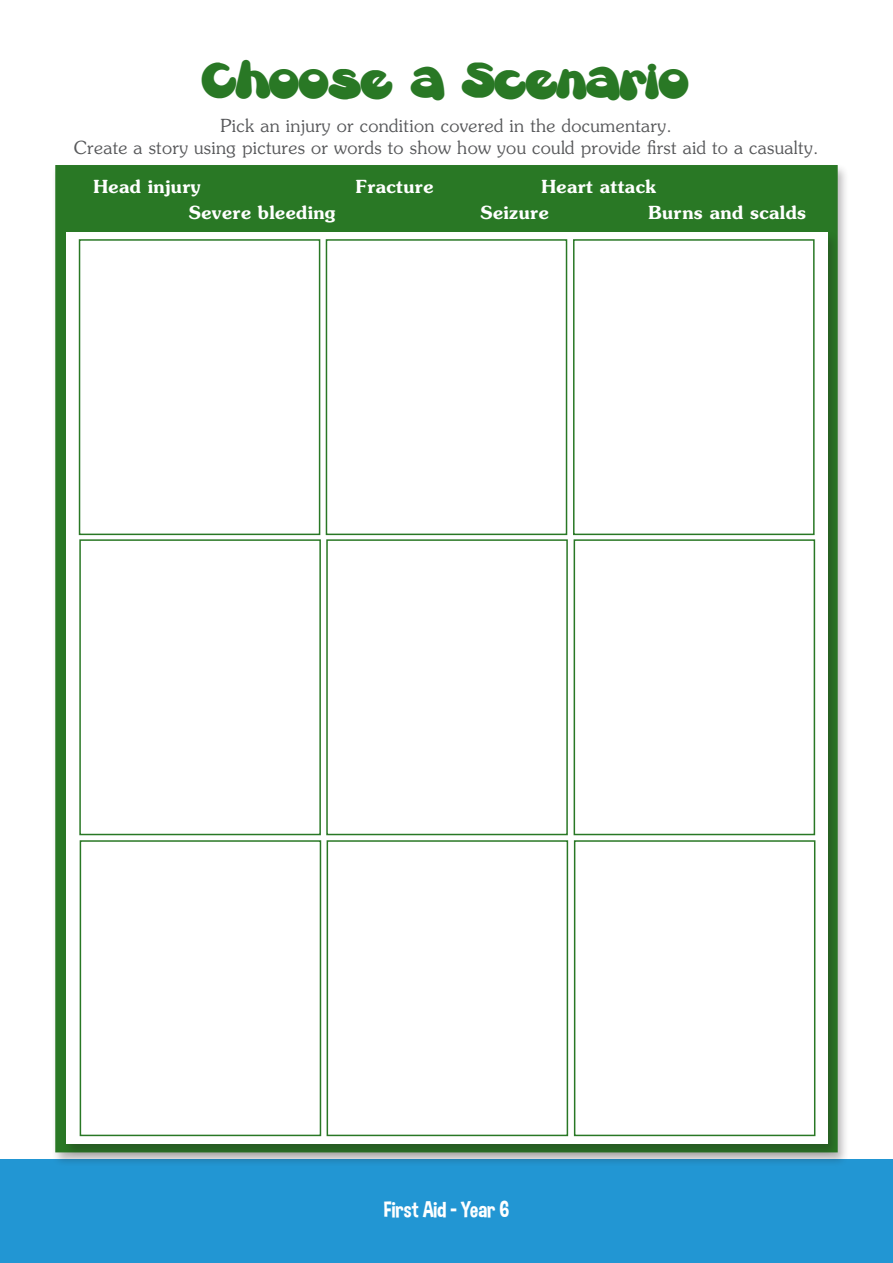
<style>
.page{position:relative;width:893px;height:1263px;background:#fff}
.page>*{position:absolute;margin:0;border:0;box-sizing:border-box;transform-origin:0 0}
.t1{font:37.5px "Gretoon";color:#297825}
.t2{font:22.5px "Dimbo";color:#fff}
.t3{font:300 18px "Souvenir Std";letter-spacing:.02em;color:#57585a}
.t4{font:600 18px "Souvenir Std";letter-spacing:.02em;color:#fff}
</style>
<div class="page">
<div style="left:0;top:1159px;width:893px;height:104px;background:#2296d3"></div>
<div style="left:51px;top:163px;width:798px;height:1004px;background:#231f20;opacity:.32"></div>
<div style="left:55px;top:165px;width:783px;height:987px;background:#297825;border:2px solid #297825"></div>
<div style="left:62px;top:231px;width:778px;height:928px;background:#231f20;opacity:.32"></div>
<div style="left:67px;top:233px;width:761px;height:911px;background:#fff"></div>
<div style="left:79px;top:239px;width:241px;height:296px;background:#fff;border:2px solid #297825"></div>
<div style="left:326px;top:239px;width:241px;height:296px;background:#fff;border:2px solid #297825"></div>
<div style="left:573px;top:239px;width:242px;height:296px;background:#fff;border:2px solid #297825"></div>
<div style="left:79px;top:539px;width:242px;height:296px;background:#fff;border:2px solid #297825"></div>
<div style="left:326px;top:539px;width:242px;height:296px;background:#fff;border:2px solid #297825"></div>
<div style="left:574px;top:539px;width:241px;height:296px;background:#fff;border:2px solid #297825"></div>
<div style="left:80px;top:840px;width:241px;height:296px;background:#fff;border:2px solid #297825"></div>
<div style="left:327px;top:840px;width:241px;height:296px;background:#fff;border:2px solid #297825"></div>
<div style="left:574px;top:840px;width:241px;height:296px;background:#fff;border:2px solid #297825"></div>
<p class="t1" style="left:202px;top:58px;width:488px">Choose a Scenario</p>
<p class="t3" style="left:220px;top:115px;width:453px">Pick an injury or condition covered in the documentary.</p>
<p class="t3" style="left:74px;top:137px;width:746px">Create a story using pictures or words to show how you could provide first aid to a casualty.</p>
<p class="t4" style="left:93px;top:176px;width:108px">Head injury</p>
<p class="t4" style="left:189px;top:201px;width:148px">Severe bleeding</p>
<p class="t4" style="left:541px;top:176px;width:116px">Heart attack</p>
<p class="t4" style="left:648px;top:201px;width:159px">Burns and scalds</p>
<p class="t4" style="left:356px;top:176px;width:79px">Fracture</p>
<p class="t4" style="left:480px;top:201px;width:70px">Seizure</p>
<p class="t2" style="left:384px;top:1195px;width:127px">First Aid - Year 6</p>
</div>
